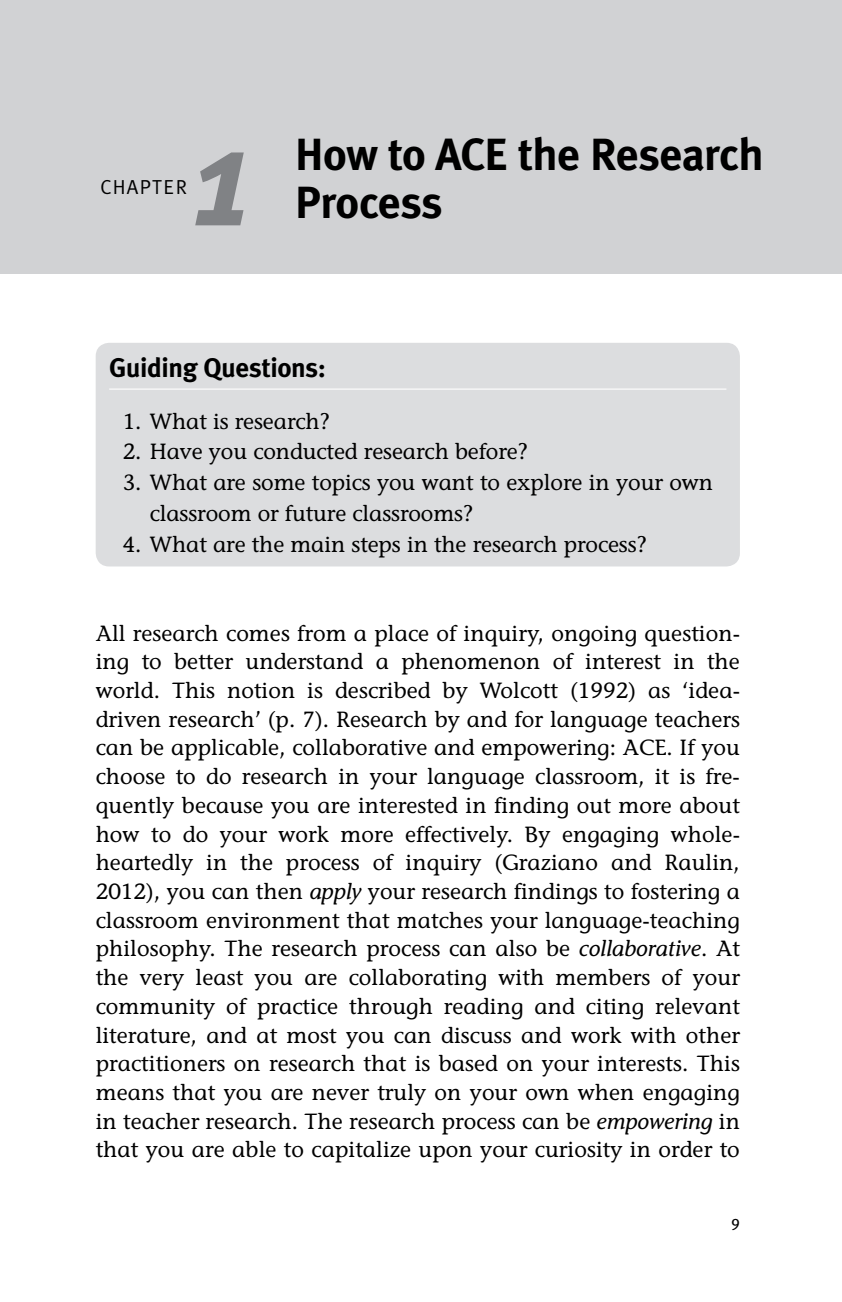
<style>
.page{position:relative;width:842px;height:1302px;background:#fff}
.page>*{position:absolute;margin:0;border:0;box-sizing:border-box;transform-origin:0 0}
.t1{font:italic 700 139.5px "Meta Plus";color:#808285}
.t2{font:700 45px/47.2px "Meta Plus";letter-spacing:-.015em;color:#000}
.t3{font:700 27px "Meta Plus";letter-spacing:-.015em;color:#000}
.t4{font:500 22.05px/28.8px "Stone Informal Std";letter-spacing:-.005em;color:#000}
.t5{font:20.25px "Meta Plus Normal";letter-spacing:.08em;color:#000}
.t6{font:15.75px "Meta Plus";color:#000}
.s1{font-style:italic}
</style>
<div class="page">
<div style="left:0;top:0;width:842px;height:274px;background:#d1d2d4"></div>
<div style="left:96px;top:343px;width:644px;height:223px;background:#dcdddf;border-radius:14px"></div>
<hr style="left:109px;top:388px;width:617px;height:1px;background:#fff">
<p class="t5" style="left:100px;top:175px;width:88px">CHAPTER</p>
<h1 class="t1" style="left:194px;top:96px;width:60px">1</h1>
<h2 class="t2" style="left:295px;top:131px;width:470px">How to ACE the Research<br>Process</h2>
<p class="t3" style="left:109px;top:352px;width:218px">Guiding Questions:</p>
<p class="t4" style="left:123px;top:406px;width:209px">1. What is research?</p>
<p class="t4" style="left:123px;top:437px;width:407px">2. Have you conducted research before?</p>
<p class="t4" style="left:150px;top:467px;width:565px;line-height:30.8px;text-indent:-27px">3. What are some topics you want to explore in your own classroom or future classrooms?</p>
<p class="t4" style="left:123px;top:530px;width:526px">4. What are the main steps in the research process?</p>
<p class="t4" style="left:96px;top:618px;width:646px;text-align:justify">All research comes from a place of inquiry, ongoing question&shy;ing to better understand a phenomenon of interest in the world. This notion is described by Wolcott (1992) as ‘idea&shy;driven research’ (p. 7). Research by and for language teachers can be applicable, collaborative and empowering: ACE. If you choose to do research in your language classroom, it is fre&shy;quently because you are interested in finding out more about how to do your work more effectively. By engaging whole&shy;heartedly in the process of inquiry (Graziano and Raulin, 2012), you can then <span class="s1">apply</span> your research findings to fostering a classroom environment that matches your language-teaching philosophy. The research process can also be <span class="s1">collaborative</span>. At the very least you are collaborating with members of your community of practice through reading and citing relevant literature, and at most you can discuss and work with other practitioners on research that is based on your interests. This means that you are never truly on your own when engaging in teacher research. The research process can be <span class="s1">empowering</span> in that you are able to capitalize upon your curiosity in order to</p>
<p class="t6" style="left:731px;top:1211px;width:10px">9</p>
</div>
